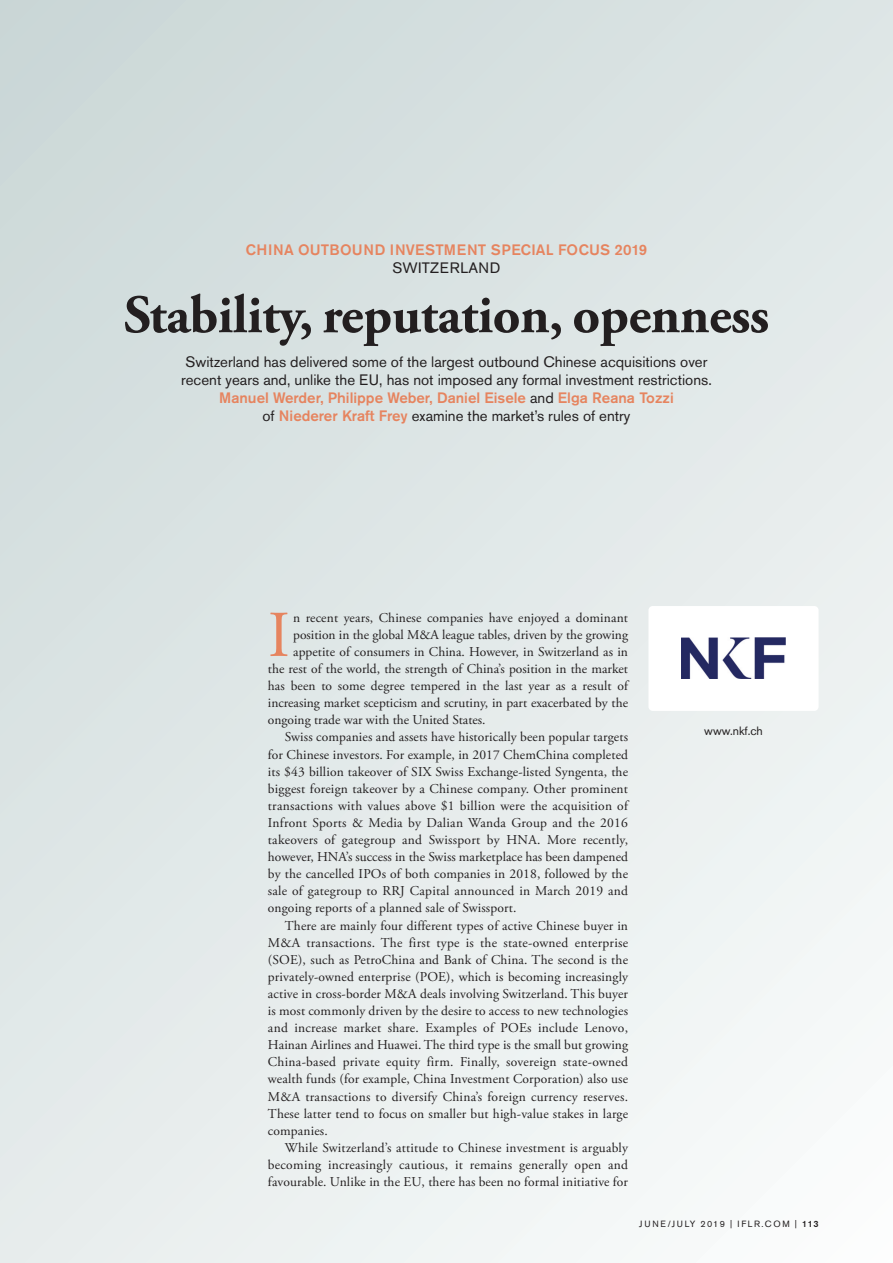
<style>
.page{position:relative;width:893px;height:1263px;background:#fff}
.page>*{position:absolute;margin:0;border:0;box-sizing:border-box;transform-origin:0 0}
.t1{font:65.25px "Adobe Garamond Pro";color:#e6845f}
.t2{font:700 54px "Adobe Garamond Pro";letter-spacing:-.01em;color:#231f20}
.t3{font:15px/18px "Akzidenz Grotesk Pro";color:#231f20;text-align:center}
.t4{font:500 15px "Akzidenz Grotesk Pro";letter-spacing:.01em;color:#e6845f}
.t5{font:15px "Akzidenz Grotesk Pro";letter-spacing:.02em;color:#231f20}
.t6{font:13.5px "Adobe Garamond Pro";letter-spacing:.01em;color:#231f20}
.t7{font:12px "Akzidenz Grotesk Pro";color:#231f20}
.t8{font:9px "Akzidenz Grotesk Pro";letter-spacing:.18em;color:#231f20}
.s1{font-weight:500;color:#e6845f}
.s2{font-weight:500}
</style>
<div class="page">
<div style="left:0;top:0;width:893px;height:1263px;background:linear-gradient(to bottom,#d3dddd,#f1f5f5)"></div>
<div style="left:648px;top:606px;width:171px;height:105px;background:#fff;border-radius:4px"></div>
<img style="left:681px;top:638px;width:105px;height:41px">
<p class="t4" style="left:246px;top:244px;width:403px">CHINA OUTBOUND INVESTMENT SPECIAL FOCUS 2019</p>
<p class="t5" style="left:393px;top:262px;width:109px">SWITZERLAND</p>
<h2 class="t2" style="left:124px;top:294px;width:647px">Stability, reputation, openness</h2>
<p class="t3" style="left:181px;top:354px;width:532px">Switzerland has delivered some of the largest outbound Chinese acquisitions over recent years and, unlike the EU, has not imposed any formal investment restrictions.<br><span class="s1">Manuel Werder, Philippe Weber, Daniel Eisele</span> and <span class="s1">Elga Reana Tozzi<br></span>of <span class="s1">Niederer Kraft Frey</span> examine the market’s rules of entry</p>
<h1 class="t1" style="left:268px;top:609px;width:24px">I</h1>
<p class="t6" style="left:293px;top:612px;width:336px">n recent years, Chinese companies have enjoyed a dominant</p>
<p class="t6" style="left:293px;top:629px;width:336px">position in the global M&amp;A league tables, driven by the growing</p>
<p class="t6" style="left:293px;top:646px;width:336px">appetite of consumers in China. However, in Switzerland as in</p>
<p class="t6" style="left:268px;top:663px;width:362px">the rest of the world, the strength of China’s position in the market</p>
<p class="t6" style="left:268px;top:680px;width:362px">has been to some degree tempered in the last year as a result of</p>
<p class="t6" style="left:268px;top:697px;width:362px">increasing market scepticism and scrutiny, in part exacerbated by the</p>
<p class="t6" style="left:268px;top:715px;width:219px">ongoing trade war with the United States.</p>
<p class="t6" style="left:285px;top:732px;width:345px">Swiss companies and assets have historically been popular targets</p>
<p class="t6" style="left:268px;top:749px;width:362px">for Chinese investors. For example, in 2017 ChemChina completed</p>
<p class="t6" style="left:268px;top:766px;width:362px">its $43 billion takeover of SIX Swiss Exchange-listed Syngenta, the</p>
<p class="t6" style="left:268px;top:783px;width:362px">biggest foreign takeover by a Chinese company. Other prominent</p>
<p class="t6" style="left:268px;top:800px;width:362px">transactions with values above $1 billion were the acquisition of</p>
<p class="t6" style="left:268px;top:817px;width:362px">Infront Sports &amp; Media by Dalian Wanda Group and the 2016</p>
<p class="t6" style="left:268px;top:834px;width:362px">takeovers of gategroup and Swissport by HNA. More recently,</p>
<p class="t6" style="left:268px;top:851px;width:362px">however, HNA’s success in the Swiss marketplace has been dampened</p>
<p class="t6" style="left:268px;top:868px;width:362px">by the cancelled IPOs of both companies in 2018, followed by the</p>
<p class="t6" style="left:268px;top:886px;width:362px">sale of gategroup to RRJ Capital announced in March 2019 and</p>
<p class="t6" style="left:268px;top:903px;width:250px">ongoing reports of a planned sale of Swissport.</p>
<p class="t6" style="left:285px;top:920px;width:345px">There are mainly four different types of active Chinese buyer in</p>
<p class="t6" style="left:268px;top:937px;width:362px">M&amp;A transactions. The first type is the state-owned enterprise</p>
<p class="t6" style="left:268px;top:954px;width:362px">(SOE), such as PetroChina and Bank of China. The second is the</p>
<p class="t6" style="left:268px;top:971px;width:362px">privately-owned enterprise (POE), which is becoming increasingly</p>
<p class="t6" style="left:268px;top:988px;width:362px">active in cross-border M&amp;A deals involving Switzerland. This buyer</p>
<p class="t6" style="left:268px;top:1005px;width:362px">is most commonly driven by the desire to access to new technologies</p>
<p class="t6" style="left:268px;top:1022px;width:362px">and increase market share. Examples of POEs include Lenovo,</p>
<p class="t6" style="left:268px;top:1039px;width:362px">Hainan Airlines and Huawei. The third type is the small but growing</p>
<p class="t6" style="left:268px;top:1057px;width:362px">China-based private equity firm. Finally, sovereign state-owned</p>
<p class="t6" style="left:268px;top:1074px;width:362px">wealth funds (for example, China Investment Corporation) also use</p>
<p class="t6" style="left:268px;top:1091px;width:362px">M&amp;A transactions to diversify China’s foreign currency reserves.</p>
<p class="t6" style="left:268px;top:1108px;width:362px">These latter tend to focus on smaller but high-value stakes in large</p>
<p class="t6" style="left:268px;top:1125px;width:61px">companies.</p>
<p class="t6" style="left:285px;top:1142px;width:345px">While Switzerland’s attitude to Chinese investment is arguably</p>
<p class="t6" style="left:268px;top:1159px;width:362px">becoming increasingly cautious, it remains generally open and</p>
<p class="t6" style="left:268px;top:1176px;width:362px">favourable. Unlike in the EU, there has been no formal initiative for</p>
<p class="t7" style="left:704px;top:727px;width:60px">www.nkf.ch</p>
<p class="t8" style="left:639px;top:1221px;width:181px">JUNE/JULY 2019 | IFLR.COM | <span class="s2">113</span></p>
</div>
